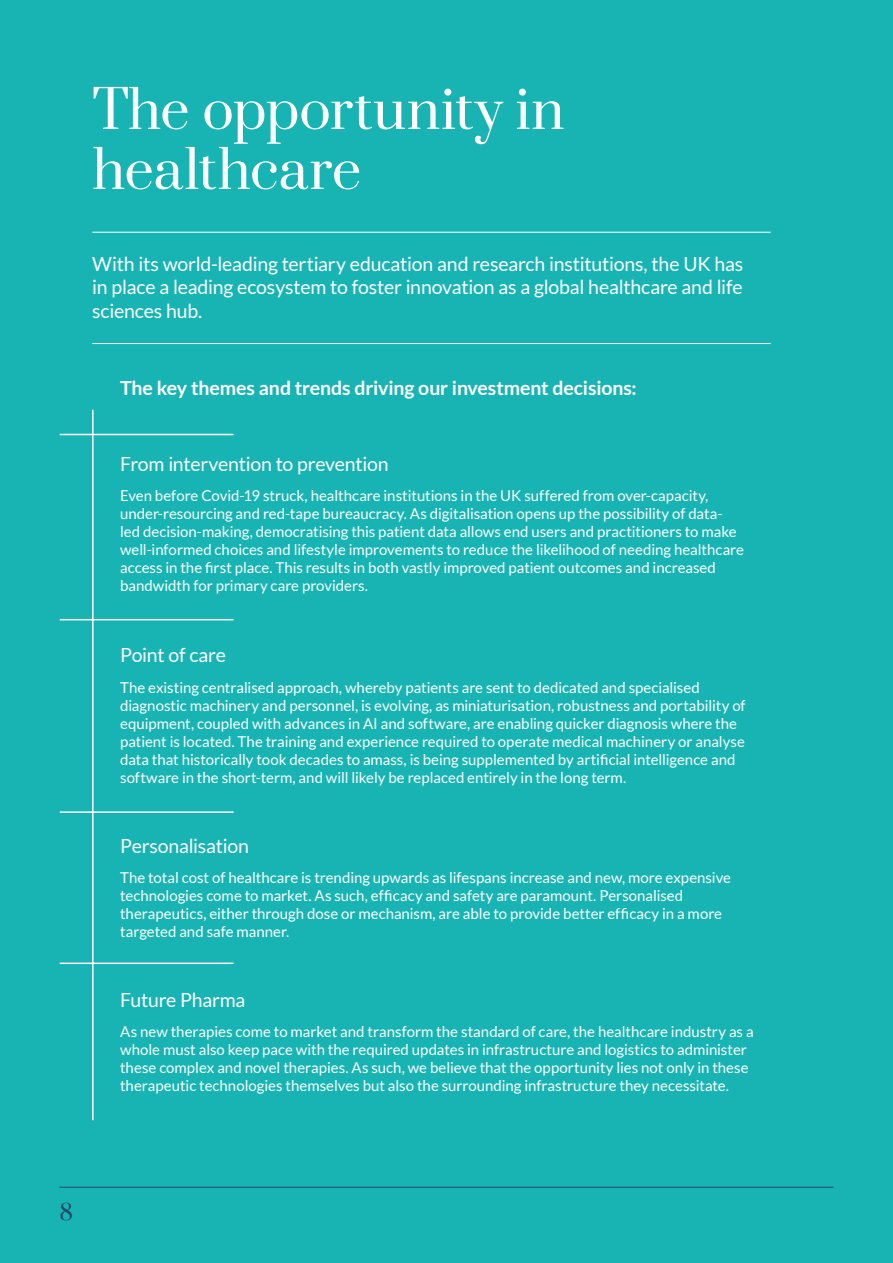
<style>
.page{position:relative;width:893px;height:1263px;background:#18b4b3}
.page>*{position:absolute;margin:0;border:0;box-sizing:border-box;transform-origin:0 0}
.t1{font:52.5px/60px "Prata";letter-spacing:-.01em;color:#fff}
.t2{font:21px "Prata";color:#234666}
.t3{font:19.5px/23.4px "Lato";letter-spacing:-.015em;color:#fff;text-align:justify}
.t4{font:700 19.5px "Lato";letter-spacing:-.01em;color:#fff}
.t5{font:15px/18px "Lato";color:#fff}
</style>
<div class="page">
<hr style="left:60px;top:1187px;width:773px;height:1px;background:#234666">
<hr style="left:92px;top:232px;width:679px;height:1px;background:#fff">
<hr style="left:92px;top:343px;width:679px;height:1px;background:#fff">
<hr style="left:92px;top:410px;width:2px;height:710px;background:#fff">
<hr style="left:60px;top:962px;width:173px;height:2px;background:#fff">
<hr style="left:60px;top:811px;width:173px;height:2px;background:#fff">
<hr style="left:60px;top:619px;width:173px;height:1px;background:#fff">
<hr style="left:60px;top:434px;width:173px;height:1px;background:#fff">
<h1 class="t1" style="left:92px;top:77px;width:474px">The opportunity in healthcare</h1>
<h3 class="t3" style="left:92px;top:252px;width:652px">With its world-leading tertiary education and research institutions, the UK has in place a leading ecosystem to foster innovation as a global healthcare and life sciences hub.</h3>
<h3 class="t4" style="left:120px;top:377px;width:518px">The key themes and trends driving our investment decisions:</h3>
<h3 class="t3" style="left:120px;top:452px;width:270px">From intervention to prevention</h3>
<p class="t5" style="left:120px;top:487px;width:625px">Even before Covid-19 struck, healthcare institutions in the UK suffered from over-capacity, under-resourcing and red-tape bureaucracy. As digitalisation opens up the possibility of data&shy;led decision-making, democratising this patient data allows end users and practitioners to make well-informed choices and lifestyle improvements to reduce the likelihood of needing healthcare access in the first place. This results in both vastly improved patient outcomes and increased bandwidth for primary care providers.</p>
<h3 class="t3" style="left:120px;top:643px;width:107px">Point of care</h3>
<p class="t5" style="left:120px;top:678px;width:627px">The existing centralised approach, whereby patients are sent to dedicated and specialised diagnostic machinery and personnel, is evolving, as miniaturisation, robustness and portability of equipment, coupled with advances in AI and software, are enabling quicker diagnosis where the patient is located. The training and experience required to operate medical machinery or analyse data that historically took decades to amass, is being supplemented by artificial intelligence and software in the short-term, and will likely be replaced entirely in the long term.</p>
<h3 class="t3" style="left:120px;top:834px;width:130px">Personalisation</h3>
<p class="t5" style="left:120px;top:869px;width:612px">The total cost of healthcare is trending upwards as lifespans increase and new, more expensive technologies come to market. As such, efficacy and safety are paramount. Personalised therapeutics, either through dose or mechanism, are able to provide better efficacy in a more targeted and safe manner.</p>
<h3 class="t3" style="left:120px;top:988px;width:127px">Future Pharma</h3>
<p class="t5" style="left:120px;top:1023px;width:635px">As new therapies come to market and transform the standard of care, the healthcare industry as a whole must also keep pace with the required updates in infrastructure and logistics to administer these complex and novel therapies. As such, we believe that the opportunity lies not only in these therapeutic technologies themselves but also the surrounding infrastructure they necessitate.</p>
<h2 class="t2" style="left:60px;top:1195px;width:15px">8</h2>
</div>
